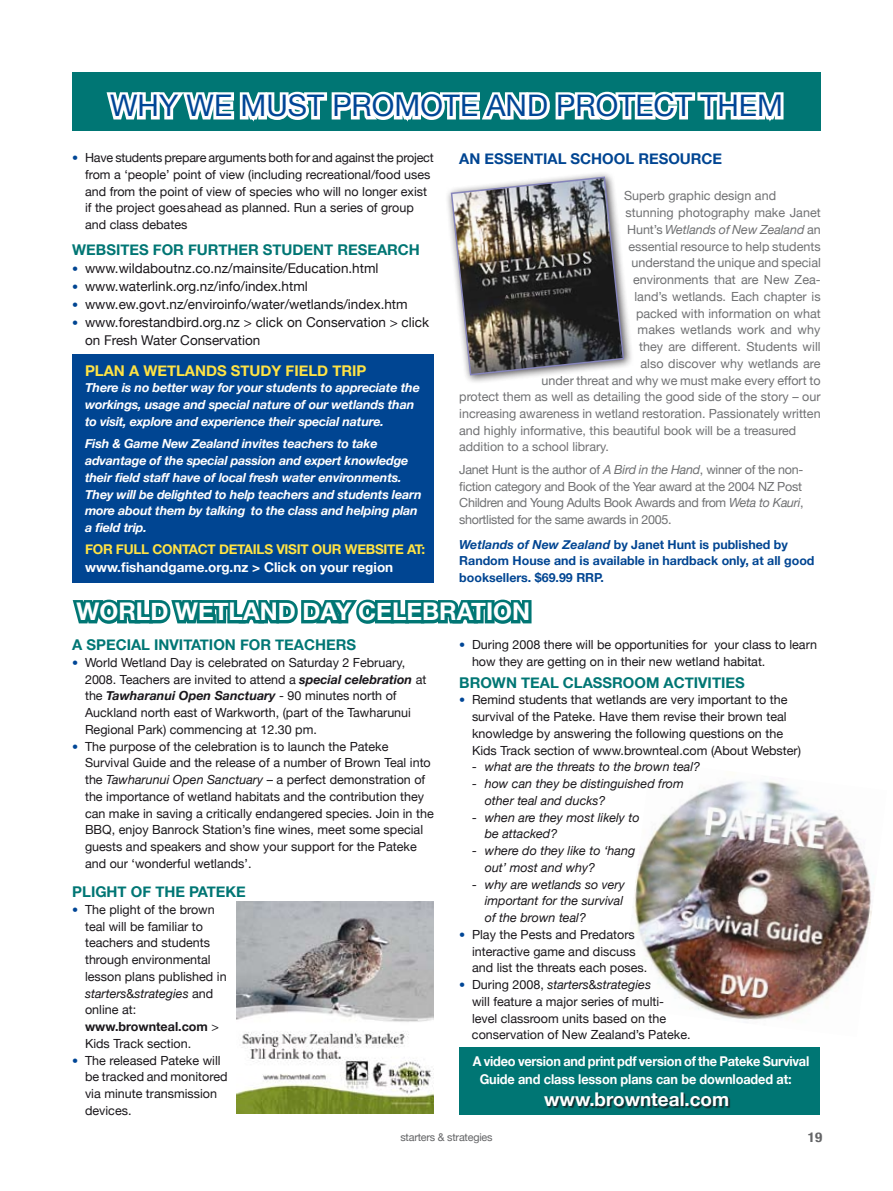
<style>
.page{position:relative;width:893px;height:1191px;background:#fff}
.page>*{position:absolute;margin:0;border:0;box-sizing:border-box;transform-origin:0 0}
.t1{font:29.7px "Helvetica Neue";color:#004696}
.t2{font:700 24.3px "Helvetica Neue";color:#fff}
.t3{font:700 18.9px "Helvetica Neue";color:#fff}
.t4{font:700 14.85px "Helvetica Neue";color:#007674}
.t5{font:700 14.85px "Helvetica Neue";color:#ffe344}
.t6{font:700 14.85px "Helvetica Neue";color:#004592}
.t7{font:13.5px/18px "Helvetica Neue";color:#1a171b}
.t8{font:700 13.5px/18px "Helvetica Neue";letter-spacing:-.01em;color:#fff;scale:.94 1}
.t9{font:700 13.5px "Helvetica Neue";letter-spacing:-.01em;color:#fff}
.t10{font:700 13.5px "Helvetica Neue";letter-spacing:-.02em;color:#ffe344}
.t11{font:700 condensed 13.5px "Helvetica Neue";color:#646567;scale:1.1 1}
.t12{font:12.6px/16.8px "Helvetica Neue";color:#1a171b}
.t13{font:12.6px "Helvetica Neue";color:#707173}
.t14{font:italic 700 12.6px/16.8px "Helvetica Neue";letter-spacing:-.015em;color:#fff}
.t15{font:italic 12.6px/16.8px "Helvetica Neue";color:#1a171b}
.t16{font:12.6px/16.8px "Helvetica Neue";letter-spacing:-.025em;color:#707173}
.t17{font:italic 12.6px "Helvetica Neue";letter-spacing:-.005em;color:#707173}
.t18{font:700 12.45px/16.5px "Helvetica Neue";color:#004592}
.t19{font:12.45px/16.5px "Helvetica Neue";color:#707173}
.t20{font:10.8px "Helvetica Neue";letter-spacing:-.02em;color:#646567}
.s1{font-size:12.15px;color:#004696}
.s2{font-size:12.15px;color:#004592}
.s3{font-style:normal}
.s4{font-size:12.6px}
.s5{font-style:italic}
.s6{font-weight:700;font-style:italic}
.s7{font-weight:700}
</style>
<div class="page">
<img style="left:634px;top:781px;width:238px;height:239px">
<div style="left:72px;top:354px;width:362px;height:229px;background:#004592"></div>
<div style="left:444px;top:170px;width:197px;height:221px;background:#1a171b;opacity:.75"></div>
<img style="left:450px;top:176px;width:175px;height:200px">
<div style="left:72px;top:72px;width:749px;height:58px;background:#007674"></div>
<svg style="left:103px;top:91px;width:683px;height:40px"></svg>
<svg style="left:72px;top:599px;width:460px;height:25px;background:#298c8a"></svg>
<img style="left:236px;top:901px;width:197px;height:212px">
<div style="left:459px;top:1047px;width:361px;height:67px;background:#007674"></div>
<div style="left:545px;top:1093px;width:248px;height:34px;background:#1a171b;opacity:.75"></div>
<h1 class="t1" style="left:110px;top:88px;width:674px">WHY WE MUST PROMOTE AND PROTECT THEM</h1>
<p class="t12" style="left:85px;top:149px;width:350px;text-indent:-13px"><span class="s1">•</span> Have students prepare arguments both for and against the project from a ‘people’ point of view (including recreational/food uses and from the point of view of species who will no longer exist if the project goesahead as planned. Run a series of group and class debates</p>
<p class="t4" style="left:72px;top:240px;width:349px">WEBSITES FOR FURTHER STUDENT RESEARCH</p>
<p class="t7" style="left:72px;top:259px;width:308px"><span class="s2">•</span> www.wildaboutnz.co.nz/mainsite/Education.html</p>
<p class="t7" style="left:72px;top:277px;width:237px"><span class="s2">•</span> www.waterlink.org.nz/info/index.html</p>
<p class="t7" style="left:72px;top:295px;width:337px"><span class="s2">•</span> www.ew.govt.nz/enviroinfo/water/wetlands/index.htm</p>
<p class="t7" style="left:85px;top:313px;width:346px;text-indent:-13px"><span class="s2">•</span> www.forestandbird.org.nz &gt; click on Conservation &gt; click on Fresh Water Conservation</p>
<p class="t5" style="left:85px;top:361px;width:283px">PLAN A WETLANDS STUDY FIELD TRIP</p>
<p class="t14" style="left:85px;top:379px;width:336px">There is no better way for your students to appreciate the workings, usage and special nature of our wetlands than to visit, explore and experience their special nature.</p>
<p class="t14" style="left:85px;top:435px;width:338px">Fish &amp; Game New Zealand invites teachers to take advantage of the special passion and expert knowledge their field staff have of local fresh water environments.<br>They will be delighted to help teachers and students learn more about them by talking to the class and helping plan a field trip.</p>
<p class="t10" style="left:85px;top:540px;width:342px">FOR FULL CONTACT DETAILS VISIT OUR WEBSITE AT:</p>
<p class="t9" style="left:85px;top:558px;width:310px">www.fishandgame.org.nz &gt; Click on your region</p>
<p class="t6" style="left:459px;top:149px;width:264px">AN ESSENTIAL SCHOOL RESOURCE</p>
<p class="t13" style="left:624px;top:188px;width:154px">Superb graphic design and</p>
<p class="t13" style="left:625px;top:205px;width:197px">stunning photography make Janet</p>
<p class="t17" style="left:627px;top:222px;width:195px"><span class="s3">Hunt’s</span> Wetlands of New Zealand <span class="s3">an</span></p>
<p class="t13" style="left:628px;top:239px;width:194px">essential resource to help students</p>
<p class="t13" style="left:631px;top:255px;width:191px">understand the unique and special</p>
<p class="t13" style="left:633px;top:272px;width:189px">environments that are New Zea-</p>
<p class="t13" style="left:634px;top:289px;width:188px">land’s wetlands. Each chapter is</p>
<p class="t13" style="left:636px;top:306px;width:186px">packed with information on what</p>
<p class="t13" style="left:637px;top:322px;width:185px">makes wetlands work and why</p>
<p class="t13" style="left:639px;top:339px;width:183px">they are different. Students will</p>
<p class="t13" style="left:640px;top:356px;width:182px">also discover why wetlands are</p>
<p class="t13" style="left:541px;top:372px;width:281px">under threat and why we must make every effort to</p>
<p class="t13" style="left:459px;top:389px;width:363px">protect them as well as detailing the good side of the story – our</p>
<p class="t13" style="left:459px;top:406px;width:363px">increasing awareness in wetland restoration. Passionately written</p>
<p class="t19" style="left:459px;top:422px;width:339px"><span class="s4">and highly informative,</span> this beautiful book will be a treasured addition to a school library.</p>
<p class="t16" style="left:459px;top:461px;width:346px">Janet Hunt is the author of <span class="s5">A Bird in the Hand</span>, winner of the non&shy;fiction category and Book of the Year award at the 2004 NZ Post Children and Young Adults Book Awards and from <span class="s5">Weta to Kauri</span>, shortlisted for the same awards in 2005.</p>
<p class="t18" style="left:459px;top:536px;width:357px"><span class="s5">Wetlands of New Zealand</span> by Janet Hunt is published by<br>Random House and is available in hardback only, at all good booksellers. $69.99 RRP.</p>
<h2 class="t2" style="left:77px;top:596px;width:455px">WORLD WETLAND DAY CELEBRATION</h2>
<p class="t4" style="left:72px;top:635px;width:285px">A SPECIAL INVITATION FOR TEACHERS</p>
<p class="t12" style="left:85px;top:654px;width:343px;text-indent:-13px"><span class="s1">•</span> World Wetland Day is celebrated on Saturday 2 February, 2008. Teachers are invited to attend a <span class="s6">special celebration</span> at the <span class="s6">Tawharanui Open Sanctuary</span> - 90 minutes north of Auckland north east of Warkworth, (part of the Tawharunui Regional Park) commencing at 12.30 pm.</p>
<p class="t12" style="left:85px;top:737px;width:350px;text-indent:-13px"><span class="s1">•</span> The purpose of the celebration is to launch the Pateke Survival Guide and the release of a number of Brown Teal into the <span class="s5">Tawharunui Open Sanctuary</span> – a perfect demonstration of the importance of wetland habitats and the contribution they can make in saving a critically endangered species. Join in the BBQ, enjoy Banrock Station’s fine wines, meet some special guests and speakers and show your support for the Pateke and our ‘wonderful wetlands’.</p>
<p class="t4" style="left:72px;top:882px;width:175px">PLIGHT OF THE PATEKE</p>
<p class="t12" style="left:85px;top:901px;width:143px;text-indent:-13px"><span class="s1">•</span> The plight of the brown teal will be familiar to teachers and students through environmental lesson plans published in <span class="s5">starters</span>&amp;<span class="s5">strategies</span> and online at: <span class="s7">www.brownteal.com</span> &gt;<br>Kids Track section.</p>
<p class="t12" style="left:85px;top:1051px;width:144px;text-indent:-13px"><span class="s1">•</span> The released Pateke will be tracked and monitored via minute transmission devices.</p>
<p class="t12" style="left:472px;top:635px;width:347px;text-indent:-13px"><span class="s1">•</span> During 2008 there will be opportunities for your class to learn how they are getting on in their new wetland habitat.</p>
<p class="t4" style="left:459px;top:673px;width:287px">BROWN TEAL CLASSROOM ACTIVITIES</p>
<p class="t12" style="left:472px;top:691px;width:330px;text-indent:-13px"><span class="s1">•</span> Remind students that wetlands are very important to the survival of the Pateke. Have them revise their brown teal knowledge by answering the following questions on the Kids Track section of www.brownteal.com (About Webster)</p>
<p class="t15" style="left:472px;top:758px;width:230px">- what are the threats to the brown teal?</p>
<p class="t15" style="left:485px;top:775px;width:201px;text-indent:-13px">- how can they be distinguished from other teal and ducks?</p>
<p class="t15" style="left:485px;top:808px;width:156px;text-indent:-13px">- when are they most likely to be attacked?</p>
<p class="t15" style="left:485px;top:842px;width:152px;text-indent:-13px">- where do they like to ‘hang out’ most and why?</p>
<p class="t15" style="left:485px;top:875px;width:141px;text-indent:-13px">- why are wetlands so very important for the survival of the brown teal?</p>
<p class="t12" style="left:472px;top:925px;width:177px;text-indent:-13px"><span class="s1">•</span> Play the Pests and Predators interactive game and discuss and list the threats each poses.</p>
<p class="t12" style="left:472px;top:976px;width:220px;text-indent:-13px"><span class="s1">•</span> During 2008, <span class="s5">starters</span>&amp;<span class="s5">strategies<br></span>will feature a major series of multi&shy;level classroom units based on the conservation of New Zealand’s Pateke.</p>
<p class="t8" style="left:480px;top:1051px;width:352px;text-indent:-7px">A video version and print pdf version of the Pateke Survival<br>Guide and class lesson plans can be downloaded at:</p>
<h3 class="t3" style="left:544px;top:1087px;width:187px">www.brownteal.com</h3>
<p class="t20" style="left:400px;top:1131px;width:94px">starters &amp; strategies</p>
<p class="t11" style="left:808px;top:1128px;width:14px">19</p>
</div>
